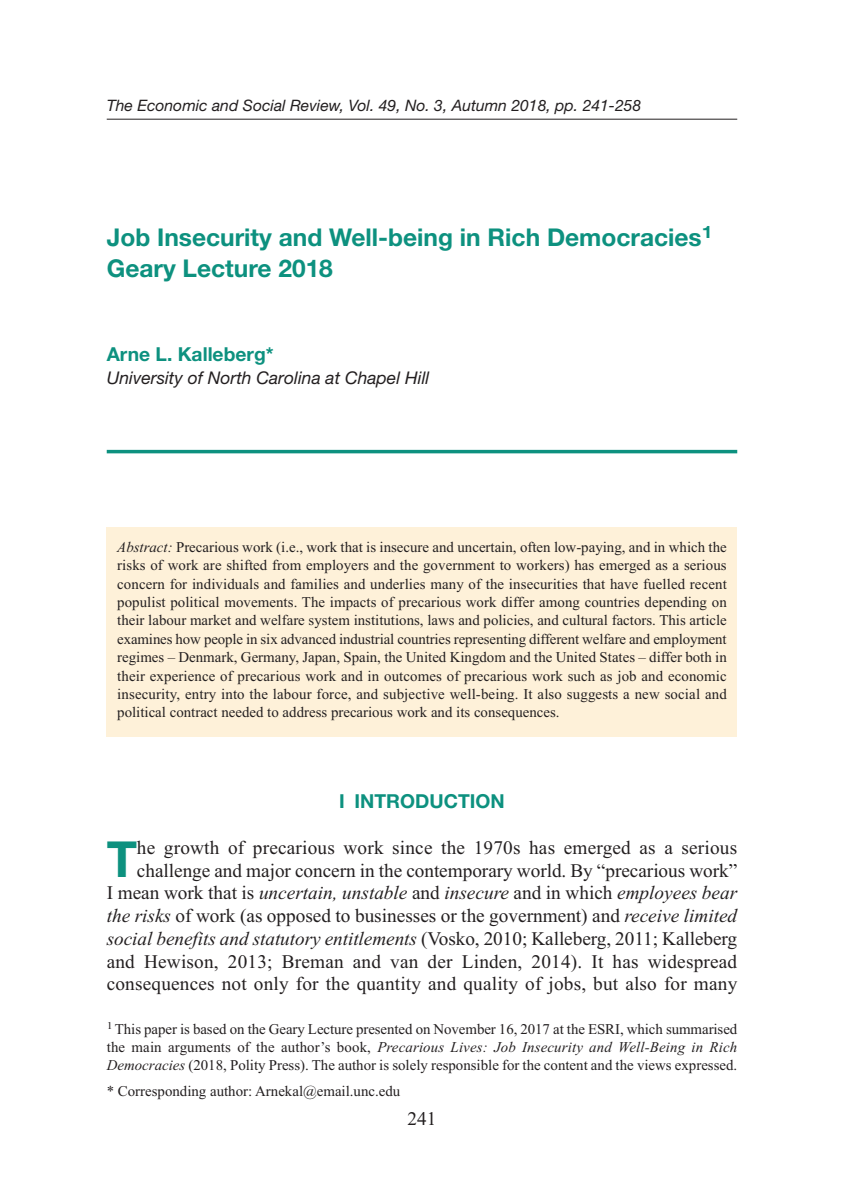
<style>
.page{position:relative;width:844px;height:1201px;background:#fff}
.page>*{position:absolute;margin:0;border:0;box-sizing:border-box;transform-origin:0 0}
.t1{font:700 49.7px "Helvetica Neue LT Pro";color:#0d917f}
.t2{font:700 24.5px/31.5px "Helvetica Neue LT Pro";color:#0d917f}
.t3{font:19.25px/22.8px "Times New Roman";letter-spacing:.01em;color:#231f20;text-align:right}
.t4{font:700 19.25px "Helvetica Neue LT Pro";color:#0d917f}
.t5{font:italic 17.5px "Helvetica Neue LT Pro";color:#231f20}
.t6{font:italic 15.75px "Helvetica Neue LT Pro";color:#231f20}
.t7{font:14.88px/18.4px "Times New Roman";color:#231f20;text-align:justify}
.s1{font-style:italic}
</style>
<div class="page">
<div style="left:107px;top:528px;width:630px;height:209px;background:#fef1d9"></div>
<hr style="left:107px;top:119px;width:630px;height:1px;background:#231f20">
<hr style="left:107px;top:450px;width:630px;height:3px;background:#0d917f">
<p class="t6" style="left:107px;top:99px;width:536px">The Economic and Social Review, Vol. 49, No. 3, Autumn 2018, pp. 241-258</p>
<h2 class="t2" style="left:107px;top:224px;width:607px">Job Insecurity and Well-being in Rich Democracies<sup>1<br></sup>Geary Lecture 2018</h2>
<p class="t4" style="left:107px;top:347px;width:168px">Arne L. Kalleberg*</p>
<p class="t5" style="left:107px;top:371px;width:324px">University of North Carolina at Chapel Hill</p>
<p class="t7" style="left:117px;top:539px;width:611px"><span class="s1">Abstract:</span> Precarious work (i.e., work that is insecure and uncertain, often low-paying, and in which the risks of work are shifted from employers and the government to workers) has emerged as a serious concern for individuals and families and underlies many of the insecurities that have fuelled recent populist political movements. The impacts of precarious work differ among countries depending on their labour market and welfare system institutions, laws and policies, and cultural factors. This article examines how people in six advanced industrial countries representing different welfare and employment regimes – Denmark, Germany, Japan, Spain, the United Kingdom and the United States – differ both in their experience of precarious work and in outcomes of precarious work such as job and economic insecurity, entry into the labour force, and subjective well-being. It also suggests a new social and political contract needed to address precarious work and its consequences.</p>
<p class="t4" style="left:339px;top:794px;width:167px">I INTRODUCTION</p>
<p class="t3" style="left:107px;top:838px;width:632px">he growth of precarious work since the 1970s has emerged as a serious challenge and major concern in the contemporary world. By “precarious work”<br>I mean work that is <span class="s1">uncertain, unstable</span> and <span class="s1">insecure</span> and in which <span class="s1">employees bear the risks</span> of work (as opposed to businesses or the government) and <span class="s1">receive limited social benefits and statutory entitlements</span> (Vosko, 2010; Kalleberg, 2011; Kalleberg and Hewison, 2013; Breman and van der Linden, 2014). It has widespread consequences not only for the quantity and quality of jobs, but also for many</p>
<h1 class="t1" style="left:107px;top:841px;width:32px">T</h1>
<p class="t7" style="left:107px;top:1020px;width:632px"><sup>1</sup> This paper is based on the Geary Lecture presented on November 16, 2017 at the ESRI, which summarised the main arguments of the author’s book, <span class="s1">Precarious Lives: Job Insecurity and Well-Being in Rich Democracies</span> (2018, Polity Press). The author is solely responsible for the content and the views expressed.</p>
<p class="t7" style="left:107px;top:1083px;width:295px">* Corresponding author: Arnekal@email.unc.edu</p>
<p class="t3" style="left:407px;top:1109px;width:30px">241</p>
</div>
